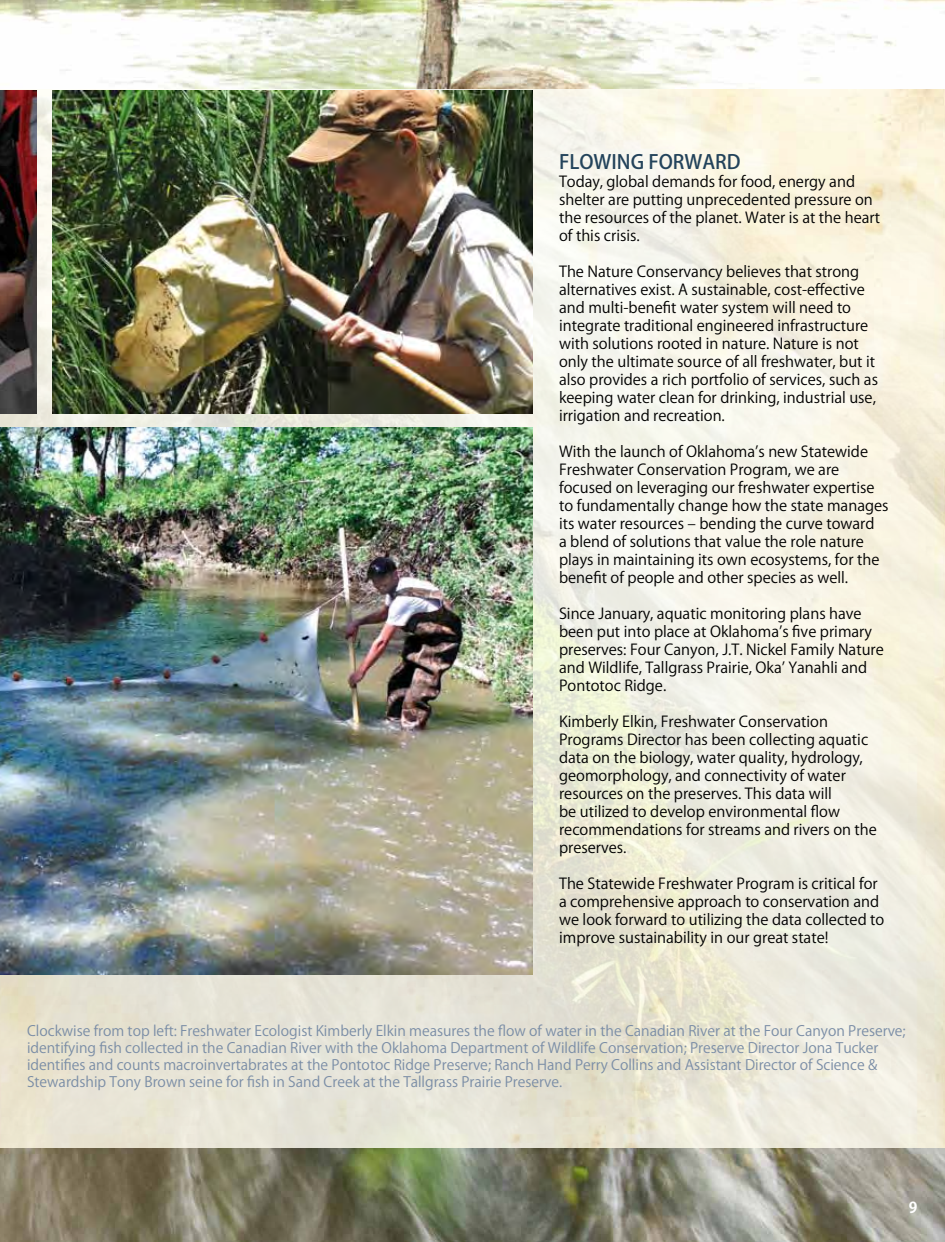
<style>
.page{position:relative;width:945px;height:1242px;background:#fff}
.page>*{position:absolute;margin:0;border:0;box-sizing:border-box;transform-origin:0 0}
.t1{font:500 19.5px "Koz Go Pr 6 N";color:#23435b}
.t2{font:15px/18px "Koz Go Pr 6 N";color:#000}
.t3{font:700 15px "Koz Go Pr 6 N";color:#fff}
.t4{font:14.25px/17.1px "Koz Go Pr 6 N";color:#7a8da6}
</style>
<div class="page">
<img style="left:0;top:0;width:945px;height:1242px">
<img style="left:0;top:90px;width:945px;height:1058px">
<img style="left:53px;top:90px;width:479px;height:324px">
<img style="left:0;top:427px;width:532px;height:547px">
<img style="left:0;top:90px;width:36px;height:324px">
<h1 class="t1" style="left:559px;top:151px;width:183px">FLOWING FORWARD</h1>
<p class="t2" style="left:559px;top:173px;width:323px">Today, global demands for food, energy and shelter are putting unprecedented pressure on the resources of the planet. Water is at the heart of this crisis.</p>
<p class="t2" style="left:559px;top:263px;width:320px">The Nature Conservancy believes that strong alternatives exist. A sustainable, cost-effective and multi-benefit water system will need to integrate traditional engineered infrastructure with solutions rooted in nature. Nature is not only the ultimate source of all freshwater, but it also provides a rich portfolio of services, such as keeping water clean for drinking, industrial use, irrigation and recreation.</p>
<p class="t2" style="left:559px;top:443px;width:331px">With the launch of Oklahoma’s new Statewide Freshwater Conservation Program, we are focused on leveraging our freshwater expertise to fundamentally change how the state manages its water resources – bending the curve toward<br>a blend of solutions that value the role nature plays in maintaining its own ecosystems, for the benefit of people and other species as well.</p>
<p class="t2" style="left:559px;top:605px;width:326px">Since January, aquatic monitoring plans have been put into place at Oklahoma’s five primary preserves: Four Canyon, J.T. Nickel Family Nature and Wildlife, Tallgrass Prairie, Oka’ Yanahli and Pontotoc Ridge.</p>
<p class="t2" style="left:559px;top:713px;width:319px">Kimberly Elkin, Freshwater Conservation Programs Director has been collecting aquatic data on the biology, water quality, hydrology, geomorphology, and connectivity of water resources on the preserves. This data will<br>be utilized to develop environmental flow recommendations for streams and rivers on the preserves.</p>
<p class="t2" style="left:559px;top:875px;width:327px">The Statewide Freshwater Program is critical for a comprehensive approach to conservation and we look forward to utilizing the data collected to improve sustainability in our great state!</p>
<p class="t4" style="left:27px;top:1022px;width:880px">Clockwise from top left: Freshwater Ecologist Kimberly Elkin measures the flow of water in the Canadian River at the Four Canyon Preserve; identifying fish collected in the Canadian River with the Oklahoma Department of Wildlife Conservation; Preserve Director Jona Tucker identifies and counts macroinvertabrates at the Pontotoc Ridge Preserve; Ranch Hand Perry Collins and Assistant Director of Science &amp; Stewardship Tony Brown seine for fish in Sand Creek at the Tallgrass Prairie Preserve.</p>
<p class="t3" style="left:909px;top:1199px;width:10px">9</p>
</div>
